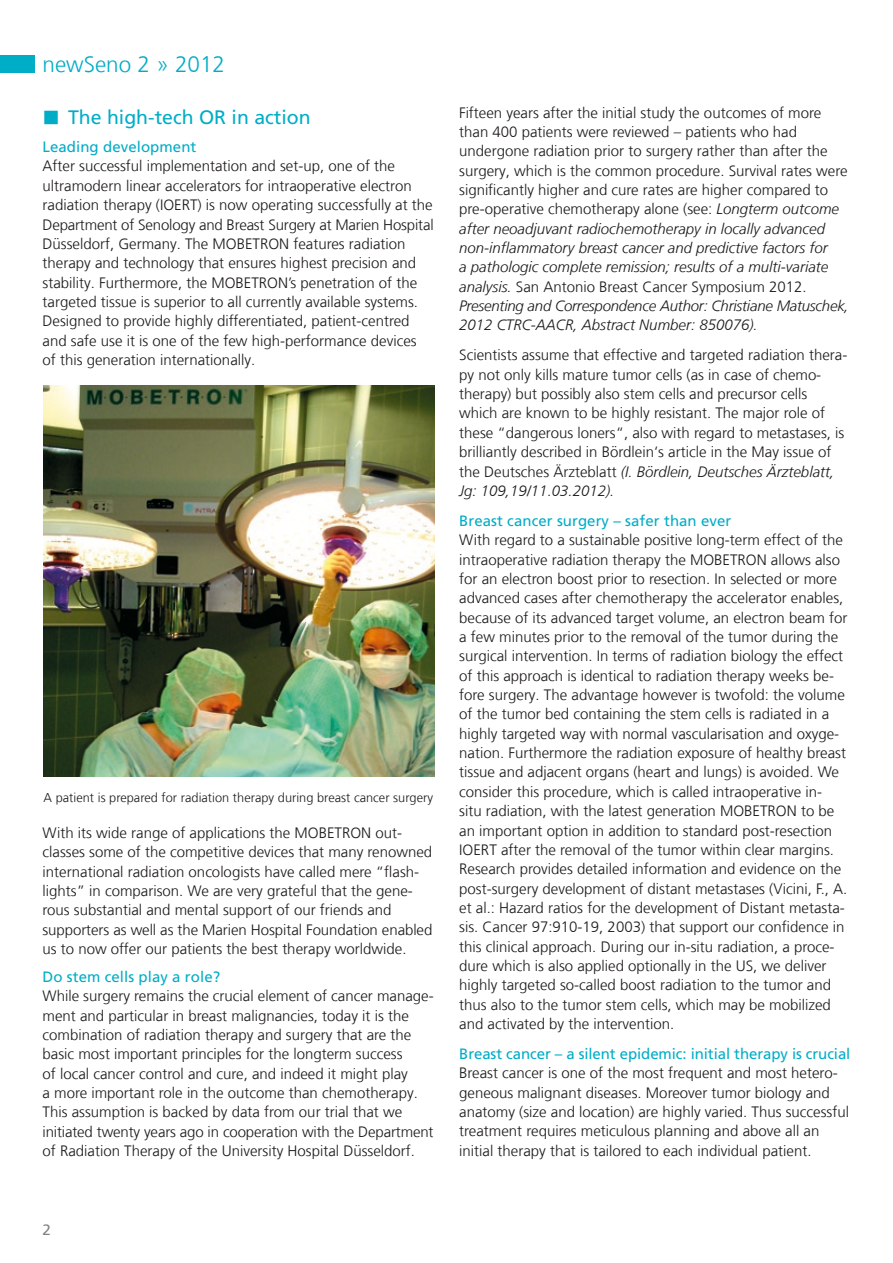
<style>
.page{position:relative;width:893px;height:1263px;background:#fff}
.page>*{position:absolute;margin:0;border:0;box-sizing:border-box;transform-origin:0 0}
.t1{font:300 22.5px "Frutiger LT Com";color:#00adc7}
.t2{font:19.5px "Frutiger LT Com";color:#00adc7}
.t3{font:300 15px/19.4px "Frutiger LT Com";color:#1b1819}
.t4{font:15px "Frutiger LT Com";letter-spacing:.005em;color:#00adc7}
.t5{font:15px "Frutiger LT Com";color:#808183}
.t6{font:300 12.75px "Frutiger LT Com";letter-spacing:.005em;color:#1b1819}
.s1{font-style:italic}
</style>
<div class="page">
<div style="left:0;top:55px;width:34px;height:17px;background:#00adc7"></div>
<img style="left:44px;top:385px;width:391px;height:391px">
<h1 class="t1" style="left:43px;top:51px;width:184px">newSeno 2 » 2012</h1>
<h2 class="t2" style="left:43px;top:106px;width:270px">■ The high-tech OR in action</h2>
<p class="t4" style="left:43px;top:138px;width:155px">Leading development</p>
<p class="t3" style="left:43px;top:157px;width:393px">After successful implementation and set-up, one of the ultramodern linear accelerators for intraoperative electron radiation therapy (IOERT) is now operating successfully at the Department of Senology and Breast Surgery at Marien Hospital Düsseldorf, Germany. The MOBETRON features radiation therapy and technology that ensures highest precision and stability. Furthermore, the MOBETRON’s penetration of the targeted tissue is superior to all currently available systems.<br>Designed to provide highly differentiated, patient-centred and safe use it is one of the few high-performance devices of this generation internationally.</p>
<p class="t6" style="left:44px;top:790px;width:391px">A patient is prepared for radiation therapy during breast cancer surgery</p>
<p class="t3" style="left:43px;top:823px;width:391px">With its wide range of applications the MOBETRON out&shy;classes some of the competitive devices that many renowned international radiation oncologists have called mere “flash&shy;lights” in comparison. We are very grateful that the gene&shy;rous substantial and mental support of our friends and supporters as well as the Marien Hospital Foundation enabled us to now offer our patients the best therapy worldwide.</p>
<p class="t4" style="left:43px;top:968px;width:179px">Do stem cells play a role?</p>
<p class="t3" style="left:43px;top:986px;width:393px">While surgery remains the crucial element of cancer manage&shy;ment and particular in breast malignancies, today it is the combination of radiation therapy and surgery that are the basic most important principles for the longterm success<br>of local cancer control and cure, and indeed it might play<br>a more important role in the outcome than chemotherapy.<br>This assumption is backed by data from our trial that we initiated twenty years ago in cooperation with the Department of Radiation Therapy of the University Hospital Düsseldorf.</p>
<p class="t3" style="left:459px;top:103px;width:391px">Fifteen years after the initial study the outcomes of more than 400 patients were reviewed – patients who had undergone radiation prior to surgery rather than after the surgery, which is the common procedure. Survival rates were significantly higher and cure rates are higher compared to pre-operative chemotherapy alone (see: <span class="s1">Longterm outcome after neoadjuvant radiochemotherapy in locally advanced non-inflammatory breast cancer and predictive factors for<br>a pathologic complete remission; results of a multi-variate analysis.</span> San Antonio Breast Cancer Symposium 2012.<br><span class="s1">Presenting and Correspondence Author: Christiane Matuschek, 2012 CTRC-AACR, Abstract Number: 850076).</span></p>
<p class="t3" style="left:459px;top:346px;width:390px">Scientists assume that effective and targeted radiation thera&shy;py not only kills mature tumor cells (as in case of chemo&shy;therapy) but possibly also stem cells and precursor cells which are known to be highly resistant. The major role of these “dangerous loners“, also with regard to metastases, is brilliantly described in Bördlein‘s article in the May issue of the Deutsches Ärzteblatt <span class="s1">(I. Bördlein, Deutsches Ärzteblatt, Jg: 109,19/11.03.2012).</span></p>
<p class="t4" style="left:459px;top:512px;width:274px">Breast cancer surgery – safer than ever</p>
<p class="t3" style="left:459px;top:530px;width:390px">With regard to a sustainable positive long-term effect of the intraoperative radiation therapy the MOBETRON allows also for an electron boost prior to resection. In selected or more advanced cases after chemotherapy the accelerator enables, because of its advanced target volume, an electron beam for a few minutes prior to the removal of the tumor during the surgical intervention. In terms of radiation biology the effect of this approach is identical to radiation therapy weeks be&shy;fore surgery. The advantage however is twofold: the volume of the tumor bed containing the stem cells is radiated in a highly targeted way with normal vascularisation and oxyge&shy;nation. Furthermore the radiation exposure of healthy breast tissue and adjacent organs (heart and lungs) is avoided. We consider this procedure, which is called intraoperative in&shy;situ radiation, with the latest generation MOBETRON to be an important option in addition to standard post-resection IOERT after the removal of the tumor within clear margins.<br>Research provides detailed information and evidence on the post-surgery development of distant metastases (Vicini, F., A. et al.: Hazard ratios for the development of Distant metasta&shy;sis. Cancer 97:910-19, 2003) that support our confidence in this clinical approach. During our in-situ radiation, a proce&shy;dure which is also applied optionally in the US, we deliver highly targeted so-called boost radiation to the tumor and thus also to the tumor stem cells, which may be mobilized and activated by the intervention.</p>
<p class="t4" style="left:459px;top:1045px;width:393px">Breast cancer – a silent epidemic: initial therapy is crucial</p>
<p class="t3" style="left:459px;top:1063px;width:391px">Breast cancer is one of the most frequent and most hetero&shy;geneous malignant diseases. Moreover tumor biology and anatomy (size and location) are highly varied. Thus successful treatment requires meticulous planning and above all an initial therapy that is tailored to each individual patient.</p>
<p class="t5" style="left:43px;top:1221px;width:10px">2</p>
</div>
